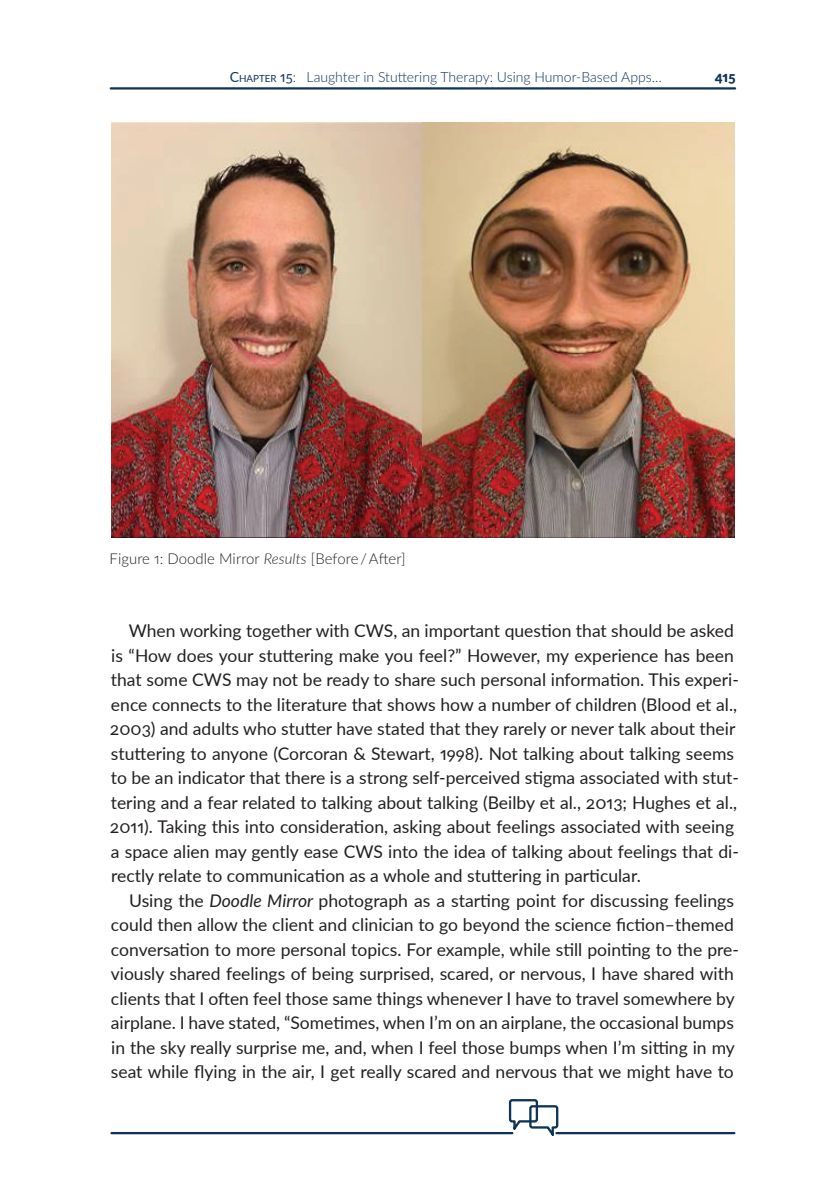
<style>
.page{position:relative;width:834px;height:1191px;background:#fff}
.page>*{position:absolute;margin:0;border:0;box-sizing:border-box;transform-origin:0 0}
.t1{font:17.5px/24.5px "Lato";color:#231f20}
.t2{font:300 14.88px "Lato";letter-spacing:.005em;color:#231f20}
.t3{font:300 14px "Lato";color:#0f3358}
.t4{font:900 14px "Lato";color:#0f3358}
.s1{font-weight:400}
.s2{font-weight:400;font-size:9.8px}
.s3{font-style:italic}
</style>
<div class="page">
<hr style="left:111px;top:87px;width:624px;height:3px;background:#0f3358">
<svg style="left:508px;top:1099px;width:51px;height:37px"></svg>
<hr style="left:556px;top:1132px;width:178px;height:2px;background:#0f3358">
<hr style="left:111px;top:1132px;width:401px;height:2px;background:#0f3358">
<img style="left:111px;top:122px;width:623px;height:415px">
<p class="t3" style="left:230px;top:67px;width:433px"><span class="s1">C</span><span class="s2">HAPTER</span> <span class="s1">15</span>: Laughter in Stuttering Therapy: Using Humor-Based Apps…</p>
<p class="t4" style="left:714px;top:67px;width:22px">415</p>
<p class="t2" style="left:110px;top:548px;width:297px">Figure 1: Doodle Mirror <span class="s3">Results</span> [Before / After]</p>
<p class="t1" style="left:110px;top:618px;width:630px;text-indent:19px">When working together with CWS, an important question that should be asked is “How does your stuttering make you feel?” However, my experience has been that some CWS may not be ready to share such personal information. This experi&shy;ence connects to the literature that shows how a number of children (Blood et al., 2003) and adults who stutter have stated that they rarely or never talk about their stuttering to anyone (Corcoran &amp; Stewart, 1998). Not talking about talking seems to be an indicator that there is a strong self-perceived stigma associated with stut&shy;tering and a fear related to talking about talking (Beilby et al., 2013; Hughes et al., 2011). Taking this into consideration, asking about feelings associated with seeing a space alien may gently ease CWS into the idea of talking about feelings that di&shy;rectly relate to communication as a whole and stuttering in particular.</p>
<p class="t1" style="left:111px;top:887px;width:629px;text-indent:18px">Using the <span class="s3">Doodle Mirror</span> photograph as a starting point for discussing feelings could then allow the client and clinician to go beyond the science fiction–themed conversation to more personal topics. For example, while still pointing to the pre&shy;viously shared feelings of being surprised, scared, or nervous, I have shared with clients that I often feel those same things whenever I have to travel somewhere by airplane. I have stated, “Sometimes, when I’m on an airplane, the occasional bumps in the sky really surprise me, and, when I feel those bumps when I’m sitting in my seat while flying in the air, I get really scared and nervous that we might have to</p>
</div>
